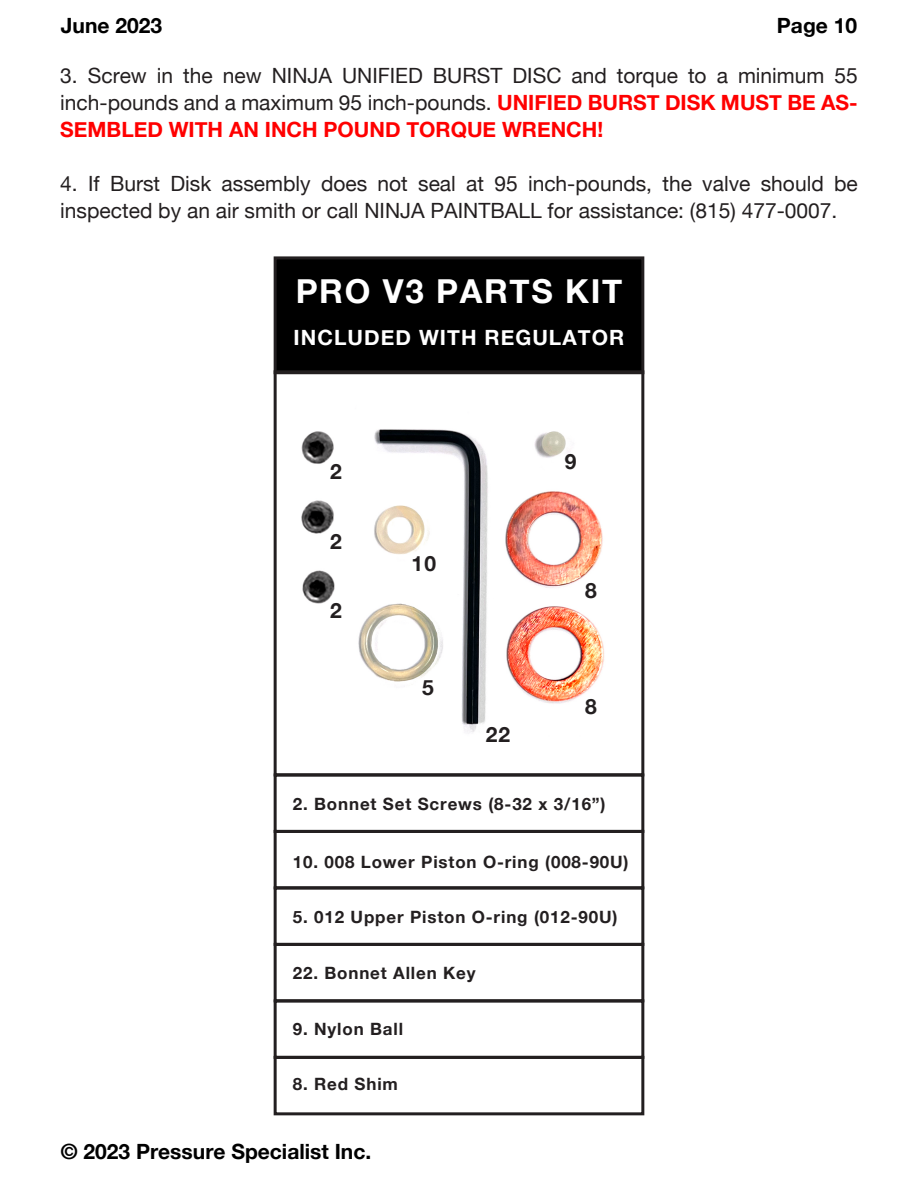
<style>
.page{position:relative;width:918px;height:1188px;background:#fff}
.page>*{position:absolute;margin:0;border:0;box-sizing:border-box;transform-origin:0 0}
.t1{font:700 33px "Helvetica Neue";letter-spacing:.05em;color:#fff}
.t2{font:21px/27px "Helvetica Neue";color:#231f20;text-align:justify}
.t3{font:700 21px "Helvetica Neue";color:#000}
.t4{font:700 21px "Helvetica Neue";letter-spacing:.05em;color:#fff}
.t5{font:700 21px "Helvetica Neue";color:#231f20}
.t6{font:700 16.95px "Helvetica Neue";letter-spacing:.05em;color:#231f20}
.s1{font-weight:700;color:#f00}
</style>
<div class="page">
<img style="left:278px;top:374px;width:362px;height:358px">
<div style="left:274px;top:256px;width:370px;height:118px;background:#000;border:3px solid #231f20"></div>
<div style="left:274px;top:370px;width:370px;height:406px;border:3px solid #231f20"></div>
<div style="left:274px;top:773px;width:370px;height:60px;border:3px solid #231f20"></div>
<div style="left:274px;top:830px;width:370px;height:59px;border:3px solid #231f20"></div>
<div style="left:274px;top:886px;width:370px;height:60px;border:3px solid #231f20"></div>
<div style="left:274px;top:943px;width:370px;height:59px;border:3px solid #231f20"></div>
<div style="left:274px;top:999px;width:370px;height:60px;border:3px solid #231f20"></div>
<div style="left:274px;top:1056px;width:370px;height:59px;border:3px solid #231f20"></div>
<p class="t3" style="left:61px;top:9px;width:103px">June 2023</p>
<p class="t3" style="left:777px;top:9px;width:82px">Page 10</p>
<p class="t2" style="left:60px;top:63px;width:799px">3. Screw in the new NINJA UNIFIED BURST DISC and torque to a minimum 55 inch-pounds and a maximum 95 inch-pounds. <span class="s1">UNIFIED BURST DISK MUST BE AS-SEMBLED WITH AN INCH POUND TORQUE WRENCH!</span></p>
<p class="t2" style="left:60px;top:171px;width:799px">4. If Burst Disk assembly does not seal at 95 inch-pounds, the valve should be inspected by an air smith or call NINJA PAINTBALL for assistance: (815) 477-0007.</p>
<h1 class="t1" style="left:296px;top:266px;width:328px">PRO V3 PARTS KIT</h1>
<p class="t4" style="left:294px;top:321px;width:332px">INCLUDED WITH REGULATOR</p>
<p class="t5" style="left:330px;top:455px;width:13px">2</p>
<p class="t5" style="left:330px;top:526px;width:13px">2</p>
<p class="t5" style="left:330px;top:594px;width:13px">2</p>
<p class="t5" style="left:412px;top:547px;width:26px">10</p>
<p class="t5" style="left:422px;top:671px;width:13px">5</p>
<p class="t5" style="left:486px;top:718px;width:26px">22</p>
<p class="t5" style="left:565px;top:445px;width:13px">9</p>
<p class="t5" style="left:585px;top:574px;width:13px">8</p>
<p class="t5" style="left:585px;top:690px;width:13px">8</p>
<p class="t6" style="left:293px;top:791px;width:314px">2. Bonnet Set Screws (8-32 x 3/16”)</p>
<p class="t6" style="left:293px;top:848px;width:337px">10. 008 Lower Piston O-ring (008-90U)</p>
<p class="t6" style="left:293px;top:904px;width:326px">5. 012 Upper Piston O-ring (012-90U)</p>
<p class="t6" style="left:293px;top:960px;width:184px">22. Bonnet Allen Key</p>
<p class="t6" style="left:293px;top:1015px;width:112px">9. Nylon Ball</p>
<p class="t6" style="left:293px;top:1071px;width:107px">8. Red Shim</p>
<p class="t3" style="left:61px;top:1135px;width:312px">© 2023 Pressure Specialist Inc.</p>
</div>
